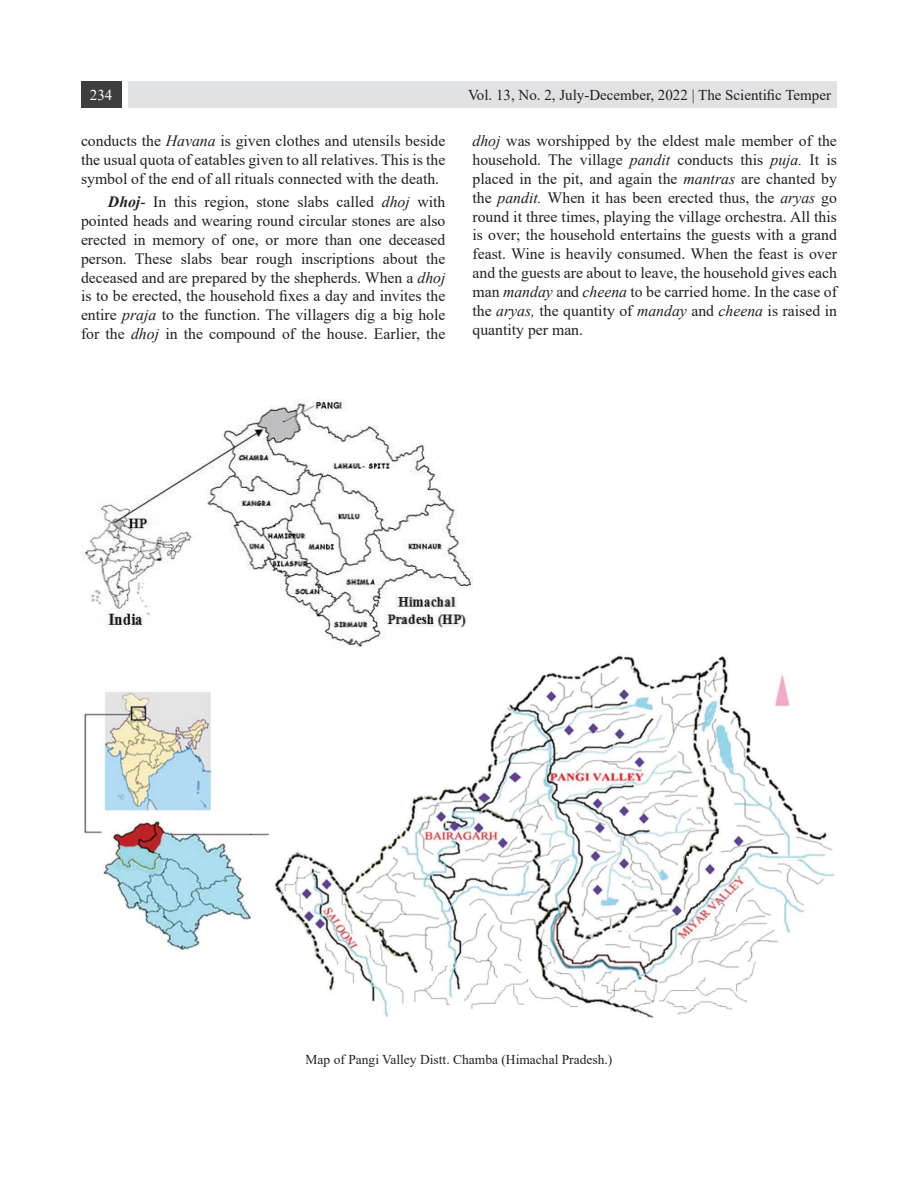
<style>
.page{position:relative;width:918px;height:1188px;background:#fff}
.page>*{position:absolute;margin:0;border:0;box-sizing:border-box;transform-origin:0 0}
.t1{font:15.75px/18.9px "Times New Roman";color:#231f20;text-align:justify}
.t2{font:15px "Times New Roman";color:#231f20}
.t3{font:15px "Times New Roman";color:#fff}
.t4{font:13.5px "Times New Roman";color:#231f20}
.s1{font-style:italic}
.s2{font-weight:700;font-style:italic}
</style>
<div class="page">
<div style="left:129px;top:81px;width:708px;height:27px;background:#e1e2e4"></div>
<div style="left:81px;top:81px;width:40px;height:27px;background:#3e3e3f"></div>
<img style="left:81px;top:400px;width:391px;height:247px">
<img style="left:84px;top:655px;width:751px;height:363px">
<p class="t3" style="left:90px;top:84px;width:24px">234</p>
<p class="t2" style="left:468px;top:84px;width:364px">Vol. 13, No. 2, July-December, 2022 | The Scientific Temper</p>
<p class="t1" style="left:81px;top:131px;width:366px">conducts the <span class="s1">Havana</span> is given clothes and utensils beside the usual quota of eatables given to all relatives. This is the symbol of the end of all rituals connected with the death.</p>
<p class="t1" style="left:81px;top:192px;width:366px;text-indent:27px"><span class="s2">Dhoj</span><span class="s1">-</span> In this region, stone slabs called <span class="s1">dhoj</span> with pointed heads and wearing round circular stones are also erected in memory of one, or more than one deceased person. These slabs bear rough inscriptions about the deceased and are prepared by the shepherds. When a <span class="s1">dhoj </span>is to be erected, the household fixes a day and invites the entire <span class="s1">praja</span> to the function. The villagers dig a big hole for the <span class="s1">dhoj</span> in the compound of the house. Earlier, the</p>
<p class="t1" style="left:472px;top:131px;width:366px"><span class="s1">dhoj</span> was worshipped by the eldest male member of the household. The village <span class="s1">pandit</span> conducts this <span class="s1">puja.</span> It is placed in the pit, and again the <span class="s1">mantras</span> are chanted by the <span class="s1">pandit.</span> When it has been erected thus, the <span class="s1">aryas</span> go round it three times, playing the village orchestra. All this is over; the household entertains the guests with a grand feast. Wine is heavily consumed. When the feast is over and the guests are about to leave, the household gives each man <span class="s1">manday</span> and <span class="s1">cheena</span> to be carried home. In the case of the <span class="s1">aryas,</span> the quantity of <span class="s1">manday</span> and <span class="s1">cheena</span> is raised in quantity per man.</p>
<p class="t4" style="left:306px;top:1050px;width:308px">Map of Pangi Valley Distt. Chamba (Himachal Pradesh.)</p>
</div>
